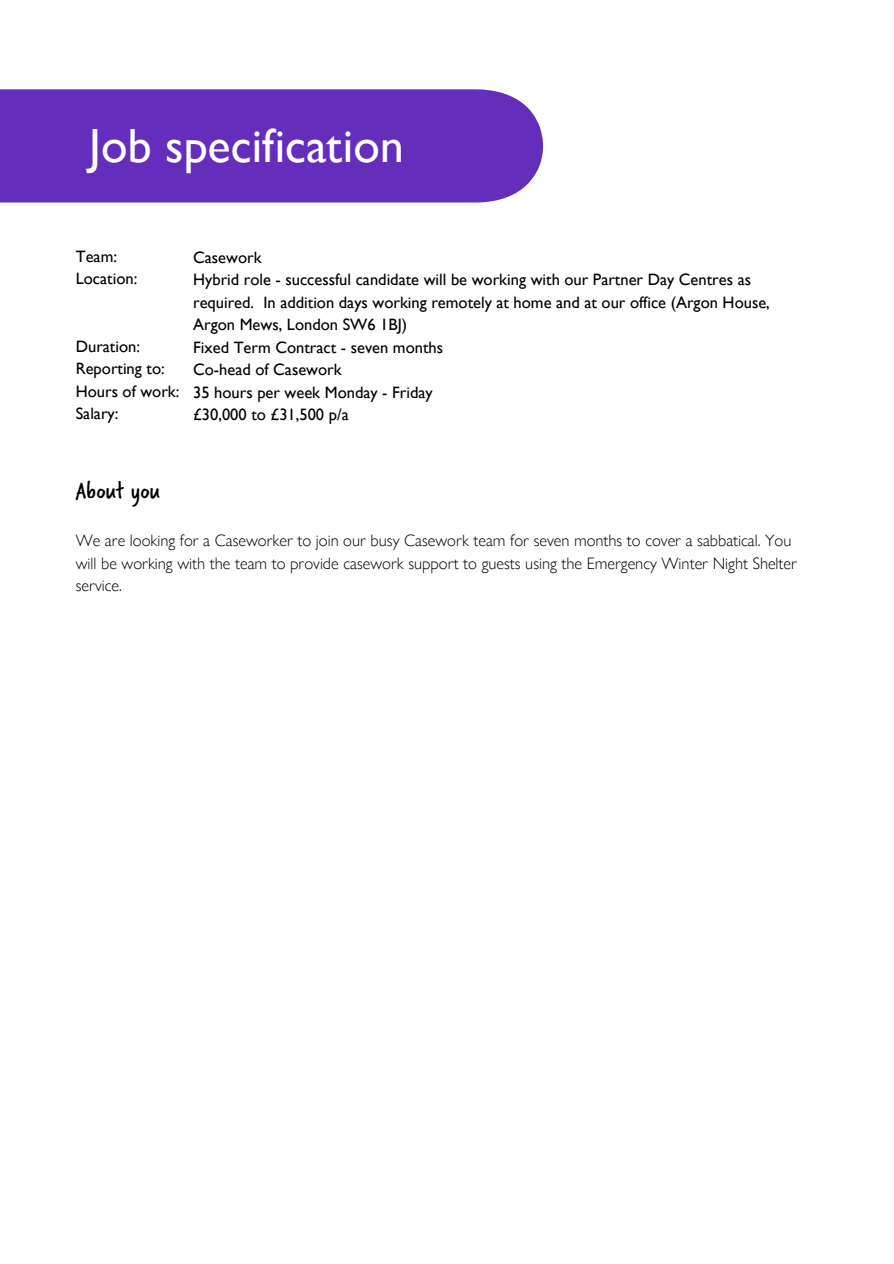
<style>
.page{position:relative;width:894px;height:1264px;background:#fff}
.page>*{position:absolute;margin:0;border:0;box-sizing:border-box;transform-origin:0 0}
.t1{font:47.85px "Gill Sans Nova";color:#fff}
.t2{font:25.5px "Verveine";color:#000}
.t3{font:16.5px/22.5px "Gill Sans";color:#000}
.t4{font:300 16.5px/22.5px "Gill Sans Nova";color:#000}
</style>
<div class="page">
<div style="left:0;top:89px;width:543px;height:113px;background:#642dbb"></div>
<h1 class="t1" style="left:89px;top:114px;width:316px">Job specification</h1>
<p class="t3" style="left:76px;top:245px;width:43px">Team:</p>
<p class="t3" style="left:76px;top:267px;width:63px">Location:</p>
<p class="t3" style="left:76px;top:335px;width:66px">Duration:</p>
<p class="t3" style="left:76px;top:357px;width:90px">Reporting to:</p>
<p class="t3" style="left:76px;top:380px;width:105px">Hours of work:</p>
<p class="t3" style="left:76px;top:402px;width:44px">Salary:</p>
<p class="t3" style="left:193px;top:245px;width:70px">Casework</p>
<p class="t3" style="left:193px;top:268px;width:578px">Hybrid role - successful candidate will be working with our Partner Day Centres as required. In addition days working remotely at home and at our office (Argon House,<br>Argon Mews, London SW6 1BJ)</p>
<p class="t3" style="left:193px;top:335px;width:251px">Fixed Term Contract - seven months</p>
<p class="t3" style="left:193px;top:358px;width:150px">Co-head of Casework</p>
<p class="t3" style="left:193px;top:380px;width:241px">35 hours per week Monday - Friday</p>
<p class="t3" style="left:193px;top:403px;width:157px">£30,000 to £31,500 p/a</p>
<h2 class="t2" style="left:76px;top:473px;width:86px">About you</h2>
<p class="t4" style="left:76px;top:529px;width:722px">We are looking for a Caseworker to join our busy Casework team for seven months to cover a sabbatical. You will be working with the team to provide casework support to guests using the Emergency Winter Night Shelter service.</p>
</div>
